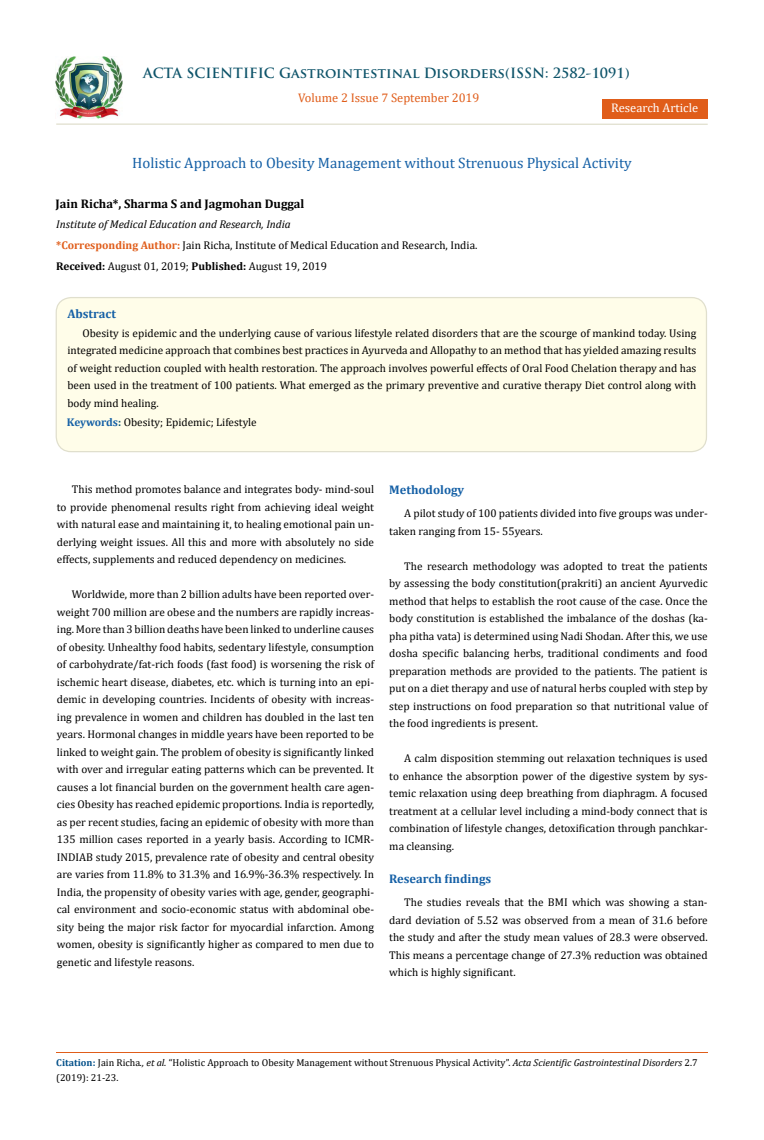
<style>
.page{position:relative;width:764px;height:1140px;background:#fff}
.page>*{position:absolute;margin:0;border:0;box-sizing:border-box;transform-origin:0 0}
.t1{font:15px "Cambria";color:#1560a6}
.t2{font:700 13.75px "Trajan Pro";color:#0e546a}
.t3{font:700 12.5px "Cambria";color:#000}
.t4{font:700 12.5px "Cambria";color:#1560a6}
.t5{font:12.5px "Cambria";color:#e05d1a}
.t6{font:12.5px "Cambria";color:#fff}
.t7{font:11.25px/17.5px "Cambria";color:#000;text-align:justify}
.t8{font:10px/15px "Cambria";color:#000}
.s1{font-style:italic}
.s2{font-weight:700;color:#e05d1a}
.s3{font-weight:700}
.s4{font-weight:700;color:#1560a6}
.s5{font-weight:700;color:#0e546a}
.s6{font-weight:700;color:#035089}
</style>
<div class="page">
<img style="left:56px;top:57px;width:66px;height:61px">
<div style="left:602px;top:99px;width:105px;height:20px;background:#e05d1a"></div>
<div style="left:56px;top:298px;width:650px;height:154px;background:#fffde9;border-radius:15px"></div>
<div style="left:56px;top:297px;width:651px;height:155px;border:1px solid #e0dfcd;border-radius:15px"></div>
<hr style="left:56px;top:1053px;width:651px;height:1px;background:#e05d1a">
<hr style="left:56px;top:123px;width:651px;height:2px;background:#e0dfcd">
<p class="t2" style="left:143px;top:64px;width:488px">ACTA SCIENTIFIC Gastrointestinal Disorders(ISSN: 2582-1091)</p>
<p class="t5" style="left:298px;top:91px;width:183px">Volume 2 Issue 7 September 2019</p>
<p class="t6" style="left:611px;top:100px;width:89px">Research Article</p>
<h1 class="t1" style="left:132px;top:154px;width:501px">Holistic Approach to Obesity Management without Strenuous Physical Activity</h1>
<p class="t3" style="left:56px;top:195px;width:250px">Jain Richa*, Sharma S and Jagmohan Duggal</p>
<p class="t7" style="left:56px;top:214px;width:423px;line-height:20.6px"><span class="s1">Institute of Medical Education and Research, India<br></span><span class="s2">*Corresponding Author:</span> Jain Richa, Institute of Medical Education and Research, India.</p>
<p class="t7" style="left:56px;top:258px;width:272px"><span class="s3">Received:</span> August 01, 2019; <span class="s3">Published:</span> August 19, 2019</p>
<p class="t4" style="left:67px;top:305px;width:50px">Abstract</p>
<p class="t7" style="left:67px;top:324px;width:630px;text-indent:15px">Obesity is epidemic and the underlying cause of various lifestyle related disorders that are the scourge of mankind today. Using integrated medicine approach that combines best practices in Ayurveda and Allopathy to an method that has yielded amazing results of weight reduction coupled with health restoration. The approach involves powerful effects of Oral Food Chelation therapy and has been used in the treatment of 100 patients. What emerged as the primary preventive and curative therapy Diet control along with body mind healing.</p>
<p class="t7" style="left:67px;top:414px;width:191px"><span class="s4">Keywords</span><span class="s5">:</span> Obesity; Epidemic; Lifestyle</p>
<p class="t7" style="left:57px;top:481px;width:319px;text-indent:15px">This method promotes balance and integrates body- mind-soul to provide phenomenal results right from achieving ideal weight with natural ease and maintaining it, to healing emotional pain un&shy;derlying weight issues. All this and more with absolutely no side effects, supplements and reduced dependency on medicines.</p>
<p class="t7" style="left:57px;top:586px;width:319px;text-indent:15px">Worldwide, more than 2 billion adults have been reported over&shy;weight 700 million are obese and the numbers are rapidly increas&shy;ing. More than 3 billion deaths have been linked to underline causes of obesity. Unhealthy food habits, sedentary lifestyle, consumption of carbohydrate/fat-rich foods (fast food) is worsening the risk of ischemic heart disease, diabetes, etc. which is turning into an epi&shy;demic in developing countries. Incidents of obesity with increas&shy;ing prevalence in women and children has doubled in the last ten years. Hormonal changes in middle years have been reported to be linked to weight gain. The problem of obesity is significantly linked with over and irregular eating patterns which can be prevented. It causes a lot financial burden on the government health care agen&shy;cies Obesity has reached epidemic proportions. India is reportedly, as per recent studies, facing an epidemic of obesity with more than 135 million cases reported in a yearly basis. According to ICMR-INDIAB study 2015, prevalence rate of obesity and central obesity are varies from 11.8% to 31.3% and 16.9%-36.3% respectively. In India, the propensity of obesity varies with age, gender, geographi&shy;cal environment and socio-economic status with abdominal obe&shy;sity being the major risk factor for myocardial infarction. Among women, obesity is significantly higher as compared to men due to genetic and lifestyle reasons.</p>
<p class="t4" style="left:389px;top:481px;width:77px">Methodology</p>
<p class="t7" style="left:389px;top:504px;width:320px;text-indent:15px">A pilot study of 100 patients divided into five groups was under&shy;taken ranging from 15- 55years.</p>
<p class="t7" style="left:389px;top:557px;width:320px;text-indent:15px">The research methodology was adopted to treat the patients by assessing the body constitution(prakriti) an ancient Ayurvedic method that helps to establish the root cause of the case. Once the body constitution is established the imbalance of the doshas (ka&shy;pha pitha vata) is determined using Nadi Shodan. After this, we use dosha specific balancing herbs, traditional condiments and food preparation methods are provided to the patients. The patient is put on a diet therapy and use of natural herbs coupled with step by step instructions on food preparation so that nutritional value of the food ingredients is present.</p>
<p class="t7" style="left:389px;top:749px;width:320px;text-indent:15px">A calm disposition stemming out relaxation techniques is used to enhance the absorption power of the digestive system by sys&shy;temic relaxation using deep breathing from diaphragm. A focused treatment at a cellular level including a mind-body connect that is combination of lifestyle changes, detoxification through panchkar&shy;ma cleansing.</p>
<p class="t4" style="left:389px;top:870px;width:104px">Research findings</p>
<p class="t7" style="left:389px;top:893px;width:320px;text-indent:15px">The studies reveals that the BMI which was showing a stan&shy;dard deviation of 5.52 was observed from a mean of 31.6 before the study and after the study mean values of 28.3 were observed.<br>This means a percentage change of 27.3% reduction was obtained which is highly significant.</p>
<p class="t8" style="left:56px;top:1055px;width:643px"><span class="s6">Citation:</span> Jain Richa<span class="s1">., et al.</span> “Holistic Approach to Obesity Management without Strenuous Physical Activity”. <span class="s1">Acta Scientific Gastrointestinal Disorders</span> 2.7 (2019): 21-23.</p>
</div>
